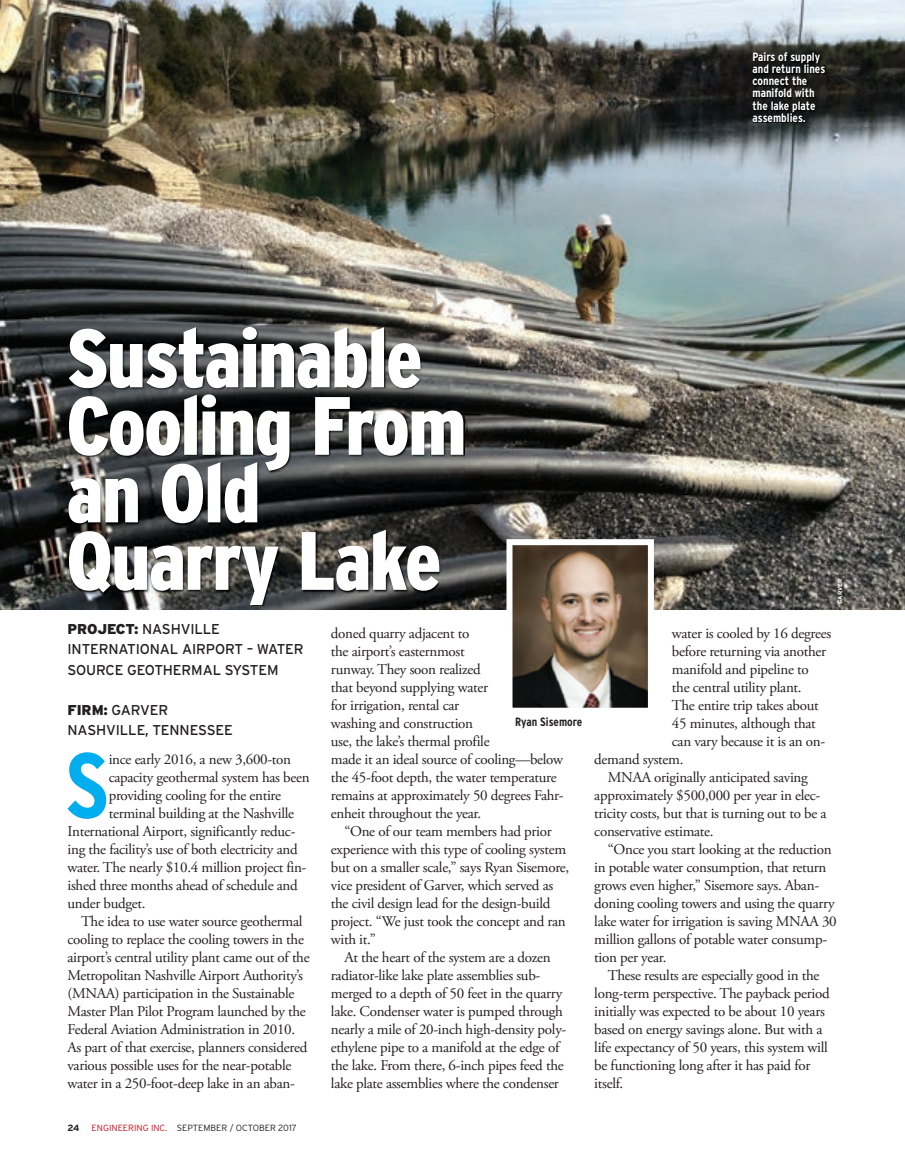
<style>
.page{position:relative;width:905px;height:1175px;background:#fff}
.page>*{position:absolute;margin:0;border:0;box-sizing:border-box;transform-origin:0 0}
.t1{font:700 condensed 92.1px "Interstate";color:#00aeef}
.t2{font:900 condensed 82.5px/67.5px "Interstate";letter-spacing:-.02em;color:#fff}
.t3{font:15px/18px "Adobe Garamond Pro";letter-spacing:-.02em;color:#231f20}
.t4{font:14.25px/20.2px "Interstate";letter-spacing:-.01em;color:#231f20}
.t5{font:700 condensed 12px/12px "Interstate";color:#fff}
.t6{font:700 condensed 12px "Interstate";color:#231f20}
.t7{font:300 9px "Interstate";color:#231f20}
.t8{font:700 9px "Interstate";color:#231f20}
.t9{font:700 6px "Interstate";color:#fff}
.s1{font-weight:900}
.s2{color:#c4121a}
</style>
<div class="page">
<img style="left:0;top:0;width:904px;height:610px">
<img style="left:69px;top:327px;width:395px;height:278px">
<svg style="left:506px;top:539px;width:148px;height:169px;background:#837567"></svg>
<img style="left:753px;top:53px;width:72px;height:69px">
<p class="t5" style="left:752px;top:51px;width:74px">Pairs of supply and return lines connect the manifold with the lake plate assemblies.</p>
<h2 class="t2" style="left:66px;top:324px;width:401px">Sustainable<br>Cooling From an Old<br>Quarry Lake</h2>
<p class="t4" style="left:68px;top:619px;width:238px"><span class="s1">PROJECT:</span> NASHVILLE<br>INTERNATIONAL AIRPORT – WATER<br>SOURCE GEOTHERMAL SYSTEM</p>
<p class="t4" style="left:68px;top:699px;width:167px"><span class="s1">FIRM:</span> GARVER<br>NASHVILLE, TENNESSEE</p>
<h1 class="t1" style="left:65px;top:729px;width:45px">S</h1>
<p class="t3" style="left:109px;top:750px;width:184px">ince early 2016, a new 3,600-ton</p>
<p class="t3" style="left:109px;top:768px;width:202px">capacity geothermal system has been</p>
<p class="t3" style="left:109px;top:786px;width:174px">providing cooling for the entire</p>
<p class="t3" style="left:109px;top:804px;width:187px">terminal building at the Nashville</p>
<p class="t3" style="left:67px;top:822px;width:229px">International Airport, significantly reduc-</p>
<p class="t3" style="left:67px;top:840px;width:232px">ing the facility’s use of both electricity and</p>
<p class="t3" style="left:67px;top:858px;width:240px">water. The nearly $10.4 million project fin-</p>
<p class="t3" style="left:67px;top:876px;width:232px">ished three months ahead of schedule and</p>
<p class="t3" style="left:67px;top:894px;width:80px">under budget.</p>
<p class="t3" style="left:81px;top:912px;width:223px">The idea to use water source geothermal</p>
<p class="t3" style="left:67px;top:930px;width:238px">cooling to replace the cooling towers in the</p>
<p class="t3" style="left:67px;top:948px;width:244px">airport’s central utility plant came out of the</p>
<p class="t3" style="left:67px;top:966px;width:237px">Metropolitan Nashville Airport Authority’s</p>
<p class="t3" style="left:67px;top:984px;width:228px">(MNAA) participation in the Sustainable</p>
<p class="t3" style="left:67px;top:1002px;width:240px">Master Plan Pilot Program launched by the</p>
<p class="t3" style="left:67px;top:1020px;width:229px">Federal Aviation Administration in 2010.</p>
<p class="t3" style="left:67px;top:1038px;width:241px">As part of that exercise, planners considered</p>
<p class="t3" style="left:67px;top:1056px;width:225px">various possible uses for the near-potable</p>
<p class="t3" style="left:67px;top:1074px;width:229px">water in a 250-foot-deep lake in an aban-</p>
<p class="t3" style="left:331px;top:624px;width:234px">doned quarry adjacent to<br>the airport’s easternmost<br>runway. They soon realized<br>that beyond supplying water<br>for irrigation, rental car<br>washing and construction<br>use, the lake’s thermal profile<br>made it an ideal source of cooling—below the 45-foot depth, the water temperature remains at approximately 50 degrees Fahr&shy;enheit throughout the year.</p>
<p class="t3" style="left:331px;top:822px;width:240px;text-indent:13px">“One of our team members had prior experience with this type of cooling system but on a smaller scale,” says Ryan Sisemore, vice president of Garver, which served as the civil design lead for the design-build project. “We just took the concept and ran with it.”</p>
<p class="t3" style="left:331px;top:948px;width:237px;text-indent:13px">At the heart of the system are a dozen radiator-like lake plate assemblies sub&shy;merged to a depth of 50 feet in the quarry lake. Condenser water is pumped through nearly a mile of 20-inch high-density poly&shy;ethylene pipe to a manifold at the edge of the lake. From there, 6-inch pipes feed the lake plate assemblies where the condenser</p>
<p class="t6" style="left:515px;top:715px;width:69px">Ryan Sisemore</p>
<p class="t9" style="left:836px;top:604px;width:27px;rotate:-90deg">GARVER</p>
<p class="t3" style="left:672px;top:624px;width:161px">water is cooled by 16 degrees</p>
<p class="t3" style="left:672px;top:642px;width:156px">before returning via another</p>
<p class="t3" style="left:672px;top:660px;width:138px">manifold and pipeline to</p>
<p class="t3" style="left:672px;top:678px;width:131px">the central utility plant.</p>
<p class="t3" style="left:672px;top:696px;width:148px">The entire trip takes about</p>
<p class="t3" style="left:672px;top:714px;width:145px">45 minutes, although that</p>
<p class="t3" style="left:672px;top:732px;width:155px">can vary because it is an on-</p>
<p class="t3" style="left:594px;top:750px;width:91px">demand system.</p>
<p class="t3" style="left:607px;top:768px;width:201px">MNAA originally anticipated saving</p>
<p class="t3" style="left:594px;top:786px;width:227px">approximately $500,000 per year in elec-</p>
<p class="t3" style="left:594px;top:804px;width:234px">tricity costs, but that is turning out to be a</p>
<p class="t3" style="left:594px;top:822px;width:121px">conservative estimate.</p>
<p class="t3" style="left:607px;top:840px;width:225px">“Once you start looking at the reduction</p>
<p class="t3" style="left:594px;top:858px;width:234px">in potable water consumption, that return</p>
<p class="t3" style="left:594px;top:876px;width:226px">grows even higher,” Sisemore says. Aban-</p>
<p class="t3" style="left:594px;top:894px;width:242px">doning cooling towers and using the quarry</p>
<p class="t3" style="left:594px;top:912px;width:244px">lake water for irrigation is saving MNAA 30</p>
<p class="t3" style="left:594px;top:930px;width:234px">million gallons of potable water consump-</p>
<p class="t3" style="left:594px;top:948px;width:74px">tion per year.</p>
<p class="t3" style="left:607px;top:966px;width:213px">These results are especially good in the</p>
<p class="t3" style="left:594px;top:984px;width:237px">long-term perspective. The payback period</p>
<p class="t3" style="left:594px;top:1002px;width:232px">initially was expected to be about 10 years</p>
<p class="t3" style="left:594px;top:1020px;width:229px">based on energy savings alone. But with a</p>
<p class="t3" style="left:594px;top:1038px;width:235px">life expectancy of 50 years, this system will</p>
<p class="t3" style="left:594px;top:1056px;width:217px">be functioning long after it has paid for</p>
<p class="t3" style="left:594px;top:1074px;width:31px">itself.</p>
<p class="t8" style="left:68px;top:1123px;width:13px">24</p>
<p class="t7" style="left:92px;top:1123px;width:207px"><span class="s2">ENGINEERING INC.</span> SEPTEMBER / OCTOBER 2017</p>
</div>
